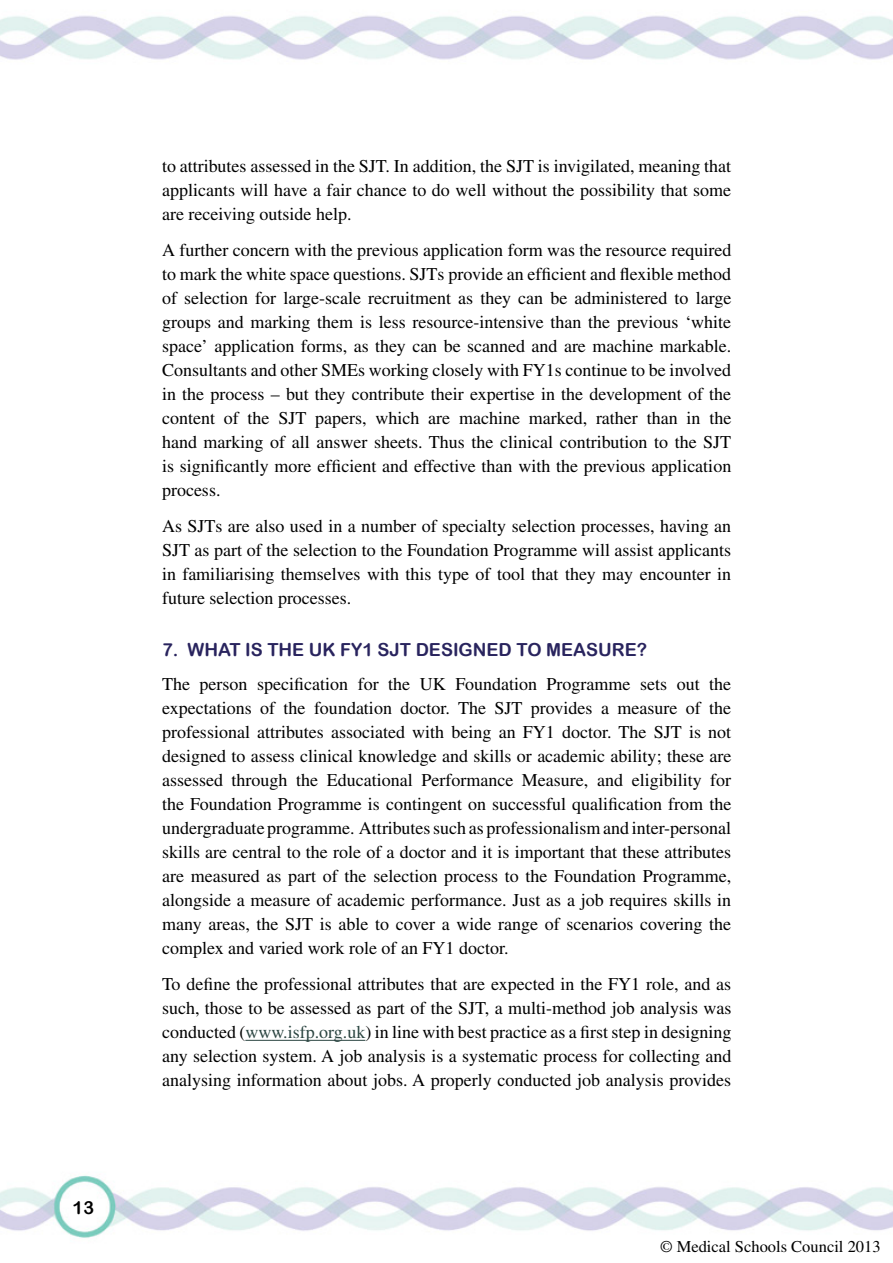
<style>
.page{position:relative;width:893px;height:1263px;background:#fff}
.page>*{position:absolute;margin:0;border:0;box-sizing:border-box;transform-origin:0 0}
.t1{font:18px/24px "Times LT Std";color:#000;text-align:justify}
.t2{font:18px "Arial Rounded MT Bold";color:#29245e}
.t3{font:18px "Arial Rounded MT Bold";color:#000}
.t4{font:16.5px "Times LT Std";color:#000}
.s1{color:#2b4541}
</style>
<div class="page">
<img style="left:0;top:15px;width:893px;height:1223px">
<hr style="left:245px;top:1040px;width:120px;height:1px;background:#2b4541">
<p class="t3" style="left:73px;top:1197px;width:23px">13</p>
<p class="t1" style="left:162px;top:154px;width:571px">to attributes assessed in the SJT. In addition, the SJT is invigilated, meaning that applicants will have a fair chance to do well without the possibility that some are receiving outside help.</p>
<p class="t1" style="left:162px;top:238px;width:571px">A further concern with the previous application form was the resource required to mark the white space questions. SJTs provide an efficient and flexible method of selection for large-scale recruitment as they can be administered to large groups and marking them is less resource-intensive than the previous ‘white space’ application forms, as they can be scanned and are machine markable.<br>Consultants and other SMEs working closely with FY1s continue to be involved in the process – but they contribute their expertise in the development of the content of the SJT papers, which are machine marked, rather than in the hand marking of all answer sheets. Thus the clinical contribution to the SJT is significantly more efficient and effective than with the previous application process.</p>
<p class="t1" style="left:162px;top:514px;width:571px">As SJTs are also used in a number of specialty selection processes, having an SJT as part of the selection to the Foundation Programme will assist applicants in familiarising themselves with this type of tool that they may encounter in future selection processes.</p>
<p class="t2" style="left:162px;top:639px;width:487px">7. WHAT IS THE U K FY1 SJT DESIGNED TO MEASURE?</p>
<p class="t1" style="left:162px;top:672px;width:571px">The person specification for the UK Foundation Programme sets out the expectations of the foundation doctor. The SJT provides a measure of the professional attributes associated with being an FY1 doctor. The SJT is not designed to assess clinical knowledge and skills or academic ability; these are assessed through the Educational Performance Measure, and eligibility for the Foundation Programme is contingent on successful qualification from the undergraduate programme. Attributes such as professionalism and inter-personal skills are central to the role of a doctor and it is important that these attributes are measured as part of the selection process to the Foundation Programme, alongside a measure of academic performance. Just as a job requires skills in many areas, the SJT is able to cover a wide range of scenarios covering the complex and varied work role of an FY1 doctor.</p>
<p class="t1" style="left:162px;top:972px;width:571px">To define the professional attributes that are expected in the FY1 role, and as such, those to be assessed as part of the SJT, a multi-method job analysis was conducted (<span class="s1">www.isfp.org.uk</span>) in line with best practice as a first step in designing any selection system. A job analysis is a systematic process for collecting and analysing information about jobs. A properly conducted job analysis provides</p>
<p class="t4" style="left:660px;top:1237px;width:222px">© Medical Schools Council 2013</p>
</div>
